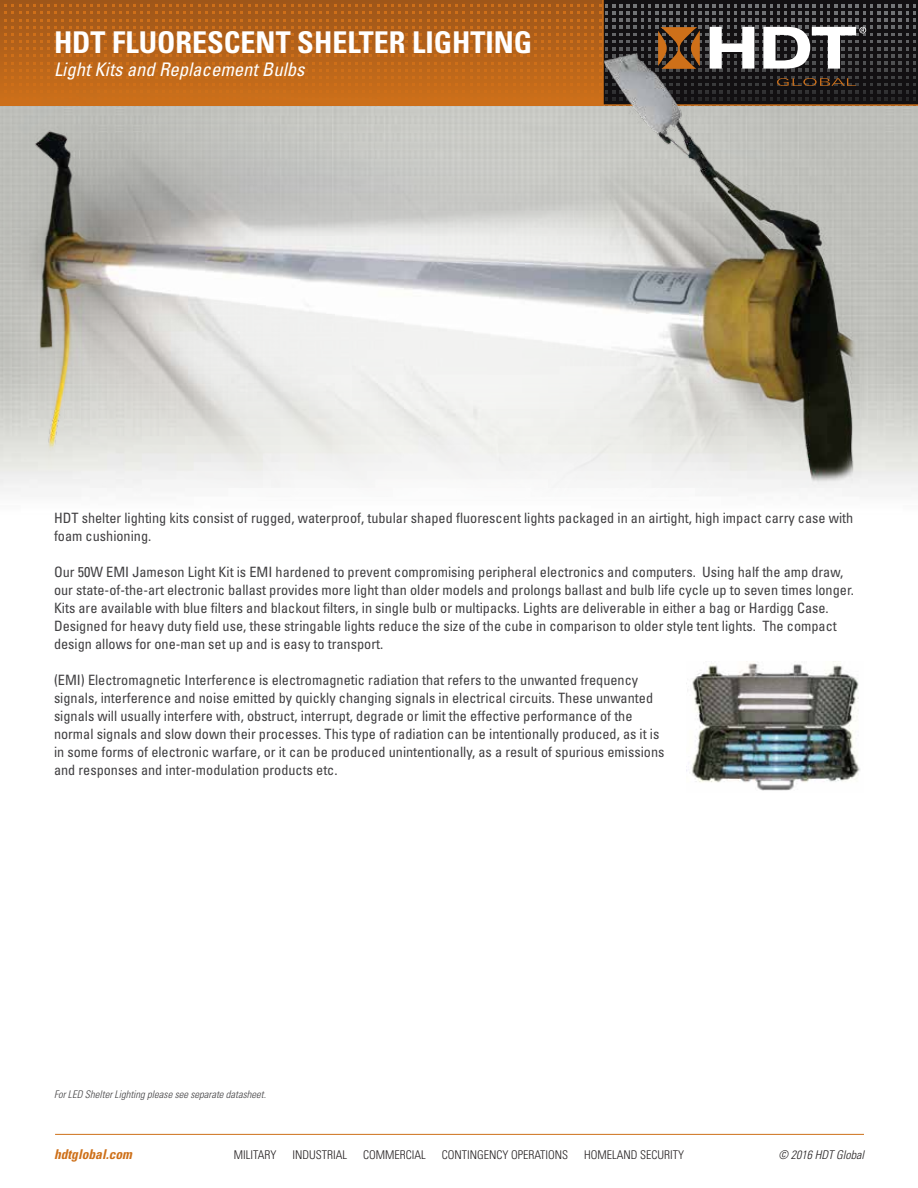
<style>
.page{position:relative;width:918px;height:1188px;background:#fff}
.page>*{position:absolute;margin:0;border:0;box-sizing:border-box;transform-origin:0 0}
.t1{font:700 condensed 30px "Univers LT Std";color:#fff}
.t2{font:italic condensed 18.75px "Univers LT Std";color:#fff}
.t3{font:condensed 14.25px/18px "Univers LT Std";color:#414042}
.t4{font:italic 700 condensed 13.5px "Univers LT Std";color:#ce7019}
.t5{font:300 condensed 12px "Univers LT Std";color:#231f20}
.t6{font:italic 300 condensed 12px "Univers LT Std";color:#231f20}
.t7{font:italic 300 condensed 10.5px "Univers LT Std";color:#414042}
</style>
<div class="page">
<div style="left:0;top:0;width:604px;height:39px;background:#9f5619"></div>
<hr style="left:55px;top:1134px;width:809px;height:1px;background:#ce7019">
<svg style="left:4px;top:4px;width:912px;height:102px;background:#815027"></svg>
<img style="left:0;top:39px;width:864px;height:461px">
<img style="left:686px;top:663px;width:174px;height:128px">
<h1 class="t1" style="left:54px;top:24px;width:480px">HDT FLUORESCENT SHELTER LIGHTING</h1>
<h2 class="t2" style="left:54px;top:57px;width:252px">Light Kits and Replacement Bulbs</h2>
<p class="t3" style="left:54px;top:509px;width:801px">HDT shelter lighting kits consist of rugged, waterproof, tubular shaped fluorescent lights packaged in an airtight, high impact carry case with foam cushioning.</p>
<p class="t3" style="left:54px;top:563px;width:801px">Our 50W EMI Jameson Light Kit is EMI hardened to prevent compromising peripheral electronics and computers. Using half the amp draw, our state-of-the-art electronic ballast provides more light than older models and prolongs ballast and bulb life cycle up to seven times longer.<br>Kits are available with blue filters and blackout filters, in single bulb or multipacks. Lights are deliverable in either a bag or Hardigg Case.<br>Designed for heavy duty field use, these stringable lights reduce the size of the cube in comparison to older style tent lights. The compact design allows for one-man set up and is easy to transport.</p>
<p class="t3" style="left:54px;top:671px;width:612px">(EMI) Electromagnetic Interference is electromagnetic radiation that refers to the unwanted frequency signals, interference and noise emitted by quickly changing signals in electrical circuits. These unwanted signals will usually interfere with, obstruct, interrupt, degrade or limit the effective performance of the normal signals and slow down their processes. This type of radiation can be intentionally produced, as it is in some forms of electronic warfare, or it can be produced unintentionally, as a result of spurious emissions and responses and inter-modulation products etc.</p>
<p class="t7" style="left:54px;top:1088px;width:214px">For LED Shelter Lighting please see separate datasheet.</p>
<p class="t4" style="left:54px;top:1146px;width:80px">hdtglobal.com</p>
<p class="t5" style="left:234px;top:1147px;width:44px">MILITARY</p>
<p class="t5" style="left:292px;top:1147px;width:56px">INDUSTRIAL</p>
<p class="t5" style="left:363px;top:1147px;width:64px">COMMERCIAL</p>
<p class="t5" style="left:442px;top:1147px;width:128px">CONTINGENCY OPERATIONS</p>
<p class="t5" style="left:584px;top:1147px;width:102px">HOMELAND SECURITY</p>
<p class="t6" style="left:778px;top:1147px;width:87px">© 2016 HDT Global</p>
</div>
